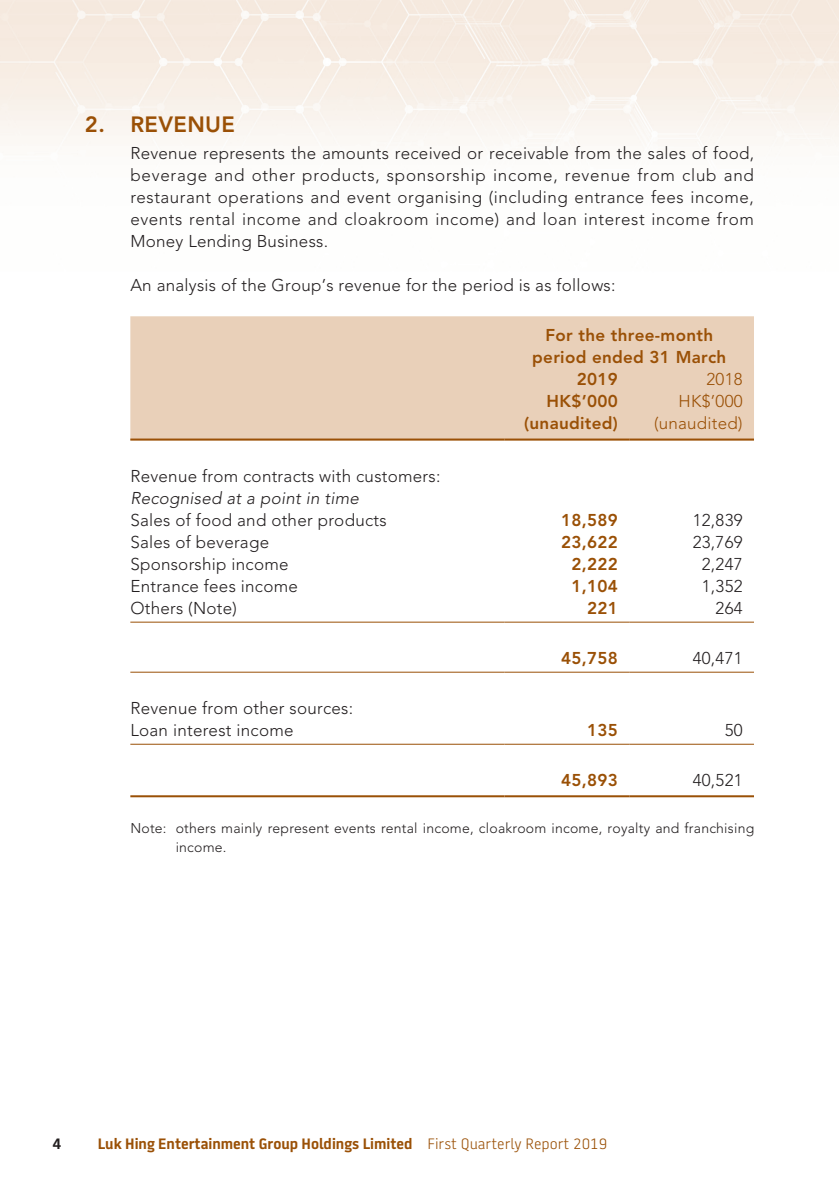
<style>
.page{position:relative;width:839px;height:1191px;background:#fff}
.page>*{position:absolute;margin:0;border:0;box-sizing:border-box;transform-origin:0 0}
._01_H1{font:800 22px "Avenir LT Std";letter-spacing:.02em;color:#9a5006}
._00_txt{font:300 17px/22px "Avenir LT Std";letter-spacing:.015em;color:#231f20;text-align:justify}
._50_Table_txt{font:300 17px "Avenir LT Std";letter-spacing:.015em;color:#231f20}
._50_Table_txt-2{font:800 17px "Avenir LT Std";letter-spacing:.02em;color:#9a5006}
._50_Table_txt-3{font:italic 300 17px "Avenir LT Std";letter-spacing:.015em;color:#231f20}
._50_Table_txt-4{font:300 17px "Avenir LT Std";letter-spacing:.015em;color:#9a5006}
.t1{font:700 15px "Battersea";color:#9a5006}
.t2{font:700 15px "Frutiger LT Std";color:#231f20}
._06_Notes{font:300 14px/19px "Avenir LT Std";letter-spacing:.015em;color:#231f20}
.s1{font-weight:300}
</style>
<div class="page">
<img style="left:0;top:0;width:839px;height:798px">
<div style="left:130px;top:316px;width:624px;height:122px;background:#e9d0b9"></div>
<hr style="left:130px;top:438px;width:375px;height:2px;background:#9a5006">
<hr style="left:505px;top:438px;width:124px;height:2px;background:#9a5006">
<hr style="left:629px;top:438px;width:125px;height:2px;background:#9a5006">
<hr style="left:130px;top:621px;width:375px;height:1px;background:#9a5006">
<hr style="left:505px;top:621px;width:124px;height:1px;background:#9a5006">
<hr style="left:629px;top:621px;width:125px;height:1px;background:#9a5006">
<hr style="left:130px;top:671px;width:375px;height:1px;background:#9a5006">
<hr style="left:505px;top:671px;width:124px;height:1px;background:#9a5006">
<hr style="left:629px;top:671px;width:125px;height:1px;background:#9a5006">
<hr style="left:130px;top:743px;width:375px;height:1px;background:#9a5006">
<hr style="left:505px;top:743px;width:124px;height:1px;background:#9a5006">
<hr style="left:629px;top:743px;width:125px;height:1px;background:#9a5006">
<hr style="left:130px;top:795px;width:375px;height:2px;background:#9a5006">
<hr style="left:505px;top:795px;width:124px;height:2px;background:#9a5006">
<hr style="left:629px;top:795px;width:125px;height:2px;background:#9a5006">
<p class="_01_H1" style="left:85px;top:111px;width:151px">2. REVENUE</p>
<p class="_00_txt" style="left:130px;top:142px;width:625px">Revenue represents the amounts received or receivable from the sales of food, beverage and other products, sponsorship income, revenue from club and restaurant operations and event organising (including entrance fees income, events rental income and cloakroom income) and loan interest income from Money Lending Business.</p>
<p class="_00_txt" style="left:130px;top:274px;width:487px">An analysis of the Group’s revenue for the period is as follows:</p>
<p class="_50_Table_txt-2" style="left:545px;top:325px;width:169px">For the three-month</p>
<p class="_50_Table_txt-2" style="left:532px;top:347px;width:196px">period ended 31 March</p>
<p class="_50_Table_txt-2" style="left:577px;top:369px;width:43px">2019</p>
<p class="_50_Table_txt-4" style="left:706px;top:369px;width:38px">2018</p>
<p class="_50_Table_txt-2" style="left:547px;top:391px;width:73px">HK$’000</p>
<p class="_50_Table_txt-4" style="left:679px;top:391px;width:66px">HK$’000</p>
<p class="_50_Table_txt-2" style="left:524px;top:413px;width:95px">(unaudited)</p>
<p class="_50_Table_txt-4" style="left:654px;top:413px;width:90px">(unaudited)</p>
<p class="_50_Table_txt" style="left:130px;top:466px;width:312px">Revenue from contracts with customers:</p>
<p class="_50_Table_txt-3" style="left:130px;top:488px;width:230px">Recognised at a point in time</p>
<p class="_50_Table_txt" style="left:130px;top:510px;width:258px">Sales of food and other products</p>
<p class="_50_Table_txt-2" style="left:561px;top:509px;width:58px">18,589</p>
<p class="_50_Table_txt" style="left:693px;top:510px;width:51px">12,839</p>
<p class="_50_Table_txt" style="left:130px;top:532px;width:140px">Sales of beverage</p>
<p class="_50_Table_txt-2" style="left:561px;top:531px;width:58px">23,622</p>
<p class="_50_Table_txt" style="left:693px;top:532px;width:51px">23,769</p>
<p class="_50_Table_txt" style="left:130px;top:554px;width:160px">Sponsorship income</p>
<p class="_50_Table_txt-2" style="left:571px;top:553px;width:48px">2,222</p>
<p class="_50_Table_txt" style="left:702px;top:554px;width:42px">2,247</p>
<p class="_50_Table_txt" style="left:130px;top:576px;width:169px">Entrance fees income</p>
<p class="_50_Table_txt-2" style="left:571px;top:575px;width:48px">1,104</p>
<p class="_50_Table_txt" style="left:702px;top:576px;width:42px">1,352</p>
<p class="_50_Table_txt" style="left:130px;top:598px;width:108px">Others (Note)</p>
<p class="_50_Table_txt-2" style="left:587px;top:597px;width:32px">221</p>
<p class="_50_Table_txt" style="left:716px;top:598px;width:29px">264</p>
<p class="_50_Table_txt-2" style="left:561px;top:648px;width:58px">45,758</p>
<p class="_50_Table_txt" style="left:693px;top:648px;width:51px">40,471</p>
<p class="_50_Table_txt" style="left:130px;top:698px;width:224px">Revenue from other sources:</p>
<p class="_50_Table_txt" style="left:130px;top:720px;width:165px">Loan interest income</p>
<p class="_50_Table_txt-2" style="left:587px;top:720px;width:32px">135</p>
<p class="_50_Table_txt" style="left:725px;top:720px;width:19px">50</p>
<p class="_50_Table_txt-2" style="left:561px;top:770px;width:58px">45,893</p>
<p class="_50_Table_txt" style="left:693px;top:770px;width:51px">40,521</p>
<p class="_06_Notes" style="left:176px;top:818px;width:580px;text-indent:-45px">Note: others mainly represent events rental income, cloakroom income, royalty and franchising income.</p>
<p class="t2" style="left:53px;top:1135px;width:10px">4</p>
<p class="t1" style="left:98px;top:1134px;width:511px">Luk Hing Entertainment Group Holdings Limited <span class="s1">First Quarterly Report 2019</span></p>
</div>
